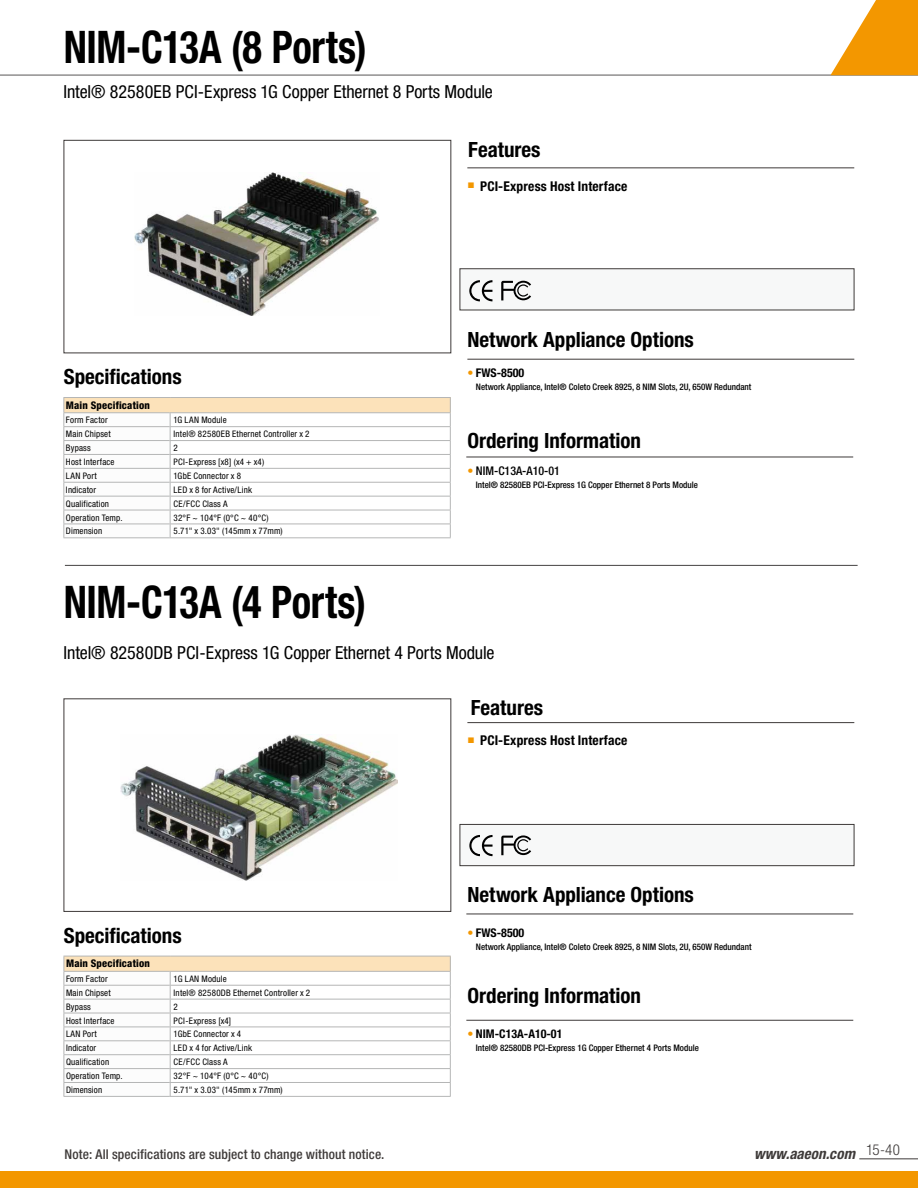
<style>
.page{position:relative;width:918px;height:1188px;background:#fff}
.page>*{position:absolute;margin:0;border:0;box-sizing:border-box;transform-origin:0 0}
.t1{font:700 condensed 45px "Helvetica Neue";letter-spacing:-.01em;color:#000;scale:.9 1}
.t2{font:700 condensed 21px "Helvetica Neue";color:#000}
.t3{font:condensed 18px "Helvetica Neue";letter-spacing:-.005em;color:#000}
.t4{font:italic 700 condensed 15px "Helvetica Neue";letter-spacing:.005em;color:#3e3a39}
.t5{font:500 condensed 13.5px "Helvetica Neue";letter-spacing:.01em;color:#3e3a39}
.t6{font:700 condensed 13.5px "Helvetica Neue";letter-spacing:.015em;color:#000}
.t7{font:700 condensed 12px "Helvetica Neue";color:#000}
.t8{font:500 condensed 12px "Helvetica Neue";color:#000}
.t9{font:800 condensed 10.5px "Helvetica Neue";letter-spacing:.02em;color:#000}
.t10{font:condensed 9px "Helvetica Neue";letter-spacing:.02em;color:#000}
.t11{font:500 condensed 9px "Helvetica Neue";color:#000}
.s1{color:#f39700}
</style>
<div class="page">
<hr style="left:0;top:75px;width:918px;height:1px;background:#595757">
<hr style="left:859px;top:1158px;width:59px;height:1px;background:#3e3a39">
<svg style="left:830px;top:0;width:88px;height:75px"></svg>
<div style="left:0;top:1172px;width:918px;height:16px;background:#f39700"></div>
<div style="left:460px;top:268px;width:394px;height:42px;background:#f7f8f8;border:1px solid #3e3a39"></div>
<div style="left:460px;top:824px;width:394px;height:42px;background:#f7f8f8;border:1px solid #3e3a39"></div>
<div style="left:64px;top:140px;width:387px;height:213px;border:1px solid #3e3a39"></div>
<hr style="left:65px;top:565px;width:793px;height:1px;background:#595757">
<div style="left:64px;top:698px;width:387px;height:214px;border:1px solid #3e3a39"></div>
<img style="left:120px;top:735px;width:278px;height:146px">
<hr style="left:63px;top:397px;width:107px;height:1px;background:#b5b6b6">
<hr style="left:170px;top:397px;width:281px;height:1px;background:#b5b6b6">
<svg style="left:63px;top:398px;width:388px;height:140px"></svg>
<hr style="left:64px;top:1096px;width:106px;height:1px;background:#b5b6b6">
<hr style="left:170px;top:1096px;width:281px;height:1px;background:#b5b6b6">
<hr style="left:63px;top:956px;width:107px;height:1px;background:#b5b6b6">
<hr style="left:170px;top:956px;width:281px;height:1px;background:#b5b6b6">
<svg style="left:63px;top:957px;width:388px;height:139px"></svg>
<svg style="left:469px;top:280px;width:23px;height:21px"></svg>
<svg style="left:501px;top:281px;width:30px;height:19px"></svg>
<svg style="left:469px;top:835px;width:24px;height:21px"></svg>
<svg style="left:501px;top:835px;width:30px;height:20px"></svg>
<img style="left:135px;top:172px;width:244px;height:143px">
<hr style="left:467px;top:167px;width:387px;height:1px;background:#3e3a39">
<hr style="left:467px;top:722px;width:387px;height:1px;background:#3e3a39">
<hr style="left:467px;top:359px;width:387px;height:1px;background:#3e3a39">
<hr style="left:466px;top:914px;width:387px;height:1px;background:#3e3a39">
<hr style="left:466px;top:457px;width:387px;height:1px;background:#3e3a39">
<hr style="left:466px;top:1020px;width:387px;height:1px;background:#3e3a39">
<h1 class="t1" style="left:64px;top:20px;width:338px">NIM-C13A (8 Ports)</h1>
<h3 class="t3" style="left:63px;top:81px;width:431px">Intel® 82580EB PCI-Express 1G Copper Ethernet 8 Ports Module</h3>
<h2 class="t2" style="left:468px;top:136px;width:74px">Features</h2>
<h3 class="t6" style="left:467px;top:178px;width:161px"><sup>■</sup> PCI-Express Host Interface</h3>
<h2 class="t2" style="left:64px;top:364px;width:119px">Specifications</h2>
<p class="t9" style="left:66px;top:398px;width:86px">Main Specification</p>
<p class="t10" style="left:66px;top:415px;width:43px">Form Factor</p>
<p class="t10" style="left:174px;top:415px;width:55px">1G LAN Module</p>
<p class="t10" style="left:66px;top:429px;width:46px">Main Chipset</p>
<p class="t10" style="left:174px;top:429px;width:137px">Intel® 82580EB Ethernet Controller x 2</p>
<p class="t10" style="left:66px;top:443px;width:26px">Bypass</p>
<p class="t10" style="left:174px;top:443px;width:6px">2</p>
<p class="t10" style="left:66px;top:457px;width:50px">Host Interface</p>
<p class="t10" style="left:174px;top:457px;width:92px">PCI-Express [x8] (x4 + x4)</p>
<p class="t10" style="left:66px;top:470px;width:32px">LAN Port</p>
<p class="t10" style="left:174px;top:470px;width:69px">1GbE Connector x 8</p>
<p class="t10" style="left:66px;top:484px;width:32px">Indicator</p>
<p class="t10" style="left:174px;top:484px;width:80px">LED x 8 for Active/Link</p>
<p class="t10" style="left:66px;top:498px;width:45px">Qualification</p>
<p class="t10" style="left:174px;top:498px;width:56px">CE/FCC Class A</p>
<p class="t10" style="left:66px;top:512px;width:58px">Operation Temp.</p>
<p class="t10" style="left:174px;top:512px;width:97px">32°F ~ 104°F (0°C ~ 40°C)</p>
<p class="t10" style="left:66px;top:526px;width:38px">Dimension</p>
<p class="t10" style="left:174px;top:526px;width:111px">5.71" x 3.03" (145mm x 77mm)</p>
<h1 class="t1" style="left:64px;top:575px;width:338px">NIM-C13A (4 Ports)</h1>
<h2 class="t2" style="left:467px;top:327px;width:228px">Network Appliance Options</h2>
<h3 class="t7" style="left:467px;top:365px;width:58px"><span class="s1">•</span> FWS-8500</h3>
<p class="t11" style="left:476px;top:381px;width:277px">Network Appliance, Intel® Coleto Creek 8925, 8 NIM Slots, 2U, 650W Redundant</p>
<h2 class="t2" style="left:467px;top:428px;width:175px">Ordering Information</h2>
<h3 class="t8" style="left:467px;top:463px;width:94px"><span class="s1">•</span> NIM-C13A-A10-01</h3>
<p class="t11" style="left:476px;top:479px;width:224px">Intel® 82580EB PCI-Express 1G Copper Ethernet 8 Ports Module</p>
<h3 class="t3" style="left:63px;top:642px;width:433px">Intel® 82580DB PCI-Express 1G Copper Ethernet 4 Ports Module</h3>
<h2 class="t2" style="left:471px;top:695px;width:74px">Features</h2>
<h3 class="t6" style="left:467px;top:733px;width:161px"><sup>■</sup> PCI-Express Host Interface</h3>
<h2 class="t2" style="left:64px;top:922px;width:119px">Specifications</h2>
<p class="t9" style="left:66px;top:957px;width:86px">Main Specification</p>
<p class="t10" style="left:66px;top:973px;width:43px">Form Factor</p>
<p class="t10" style="left:174px;top:973px;width:55px">1G LAN Module</p>
<p class="t10" style="left:66px;top:987px;width:46px">Main Chipset</p>
<p class="t10" style="left:174px;top:987px;width:138px">Intel® 82580DB Ethernet Controller x 2</p>
<p class="t10" style="left:66px;top:1001px;width:26px">Bypass</p>
<p class="t10" style="left:174px;top:1001px;width:6px">2</p>
<p class="t10" style="left:66px;top:1015px;width:50px">Host Interface</p>
<p class="t10" style="left:174px;top:1015px;width:59px">PCI-Express [x4]</p>
<p class="t10" style="left:66px;top:1029px;width:32px">LAN Port</p>
<p class="t10" style="left:174px;top:1029px;width:69px">1GbE Connector x 4</p>
<p class="t10" style="left:66px;top:1043px;width:32px">Indicator</p>
<p class="t10" style="left:174px;top:1043px;width:80px">LED x 4 for Active/Link</p>
<p class="t10" style="left:66px;top:1057px;width:45px">Qualification</p>
<p class="t10" style="left:174px;top:1057px;width:56px">CE/FCC Class A</p>
<p class="t10" style="left:66px;top:1071px;width:58px">Operation Temp.</p>
<p class="t10" style="left:174px;top:1071px;width:97px">32°F ~ 104°F (0°C ~ 40°C)</p>
<p class="t10" style="left:66px;top:1085px;width:38px">Dimension</p>
<p class="t10" style="left:174px;top:1085px;width:111px">5.71" x 3.03" (145mm x 77mm)</p>
<h3 class="t5" style="left:65px;top:1147px;width:321px">Note: All specifications are subject to change without notice.</h3>
<h2 class="t2" style="left:467px;top:882px;width:228px">Network Appliance Options</h2>
<h3 class="t7" style="left:467px;top:926px;width:58px"><span class="s1">•</span> FWS-8500</h3>
<p class="t11" style="left:476px;top:942px;width:277px">Network Appliance, Intel® Coleto Creek 8925, 8 NIM Slots, 2U, 650W Redundant</p>
<h2 class="t2" style="left:467px;top:983px;width:175px">Ordering Information</h2>
<h3 class="t7" style="left:467px;top:1027px;width:97px"><span class="s1">•</span> NIM-C13A-A10-01</h3>
<p class="t11" style="left:476px;top:1042px;width:224px">Intel® 82580DB PCI-Express 1G Copper Ethernet 4 Ports Module</p>
<h3 class="t4" style="left:754px;top:1145px;width:147px">www.aaeon.com <sup>15-40</sup></h3>
</div>
